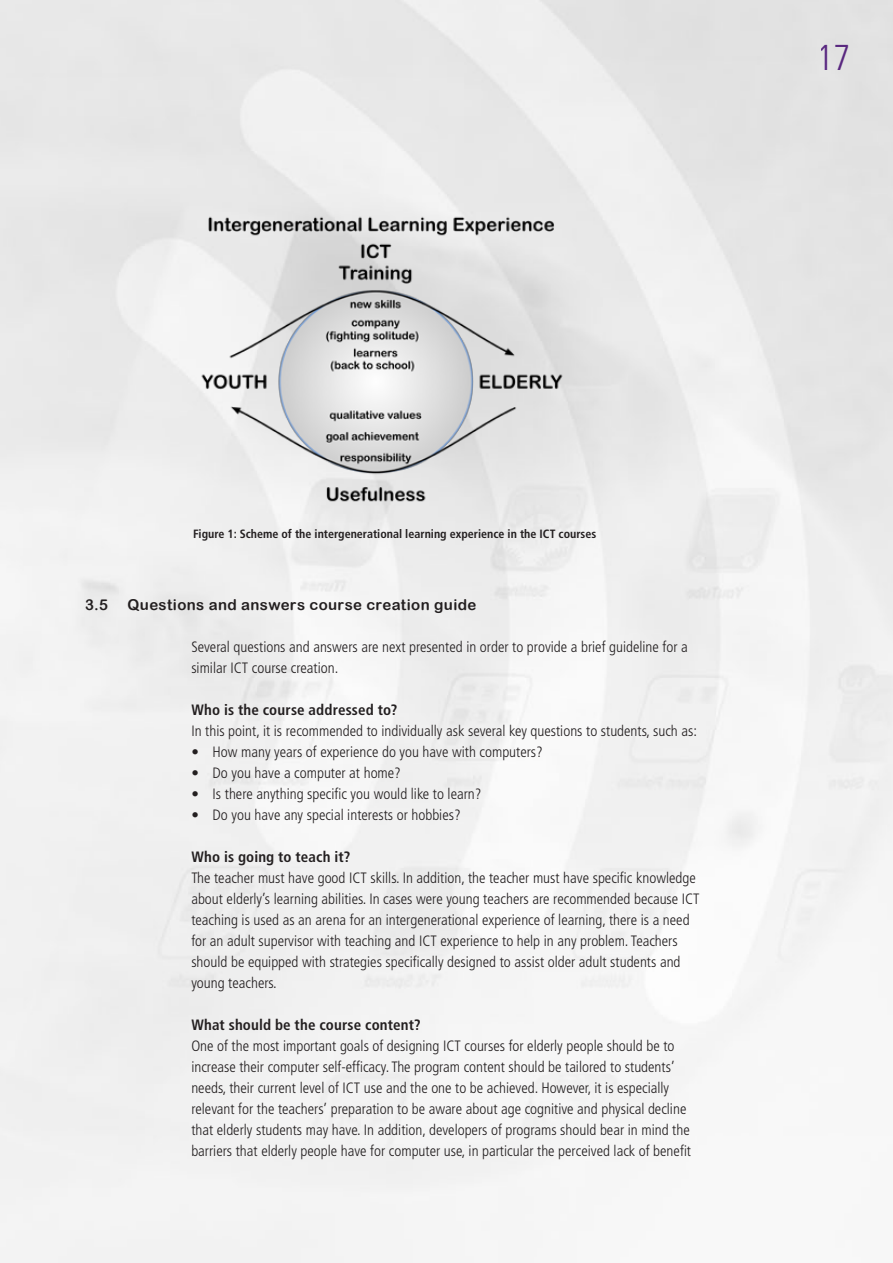
<style>
.page{position:relative;width:893px;height:1263px;background:#fff}
.page>*{position:absolute;margin:0;border:0;box-sizing:border-box;transform-origin:0 0}
.t1{font:300 condensed 36px "Frutiger LT Std";color:#652d91}
.t2{font:300 condensed 15px/21px "Frutiger LT Std";color:#231f20}
.t3{font:700 condensed 15px "Frutiger LT Std";letter-spacing:.01em;color:#231f20}
.t4{font:15px "Arial Rounded MT Bold";letter-spacing:.025em;color:#231f20}
.t5{font:700 condensed 12px "Frutiger LT Std";color:#231f20}
</style>
<div class="page">
<img style="left:192px;top:207px;width:403px;height:305px">
<h1 class="t1" style="left:817px;top:37px;width:35px">17</h1>
<p class="t5" style="left:193px;top:527px;width:405px">Figure 1: Scheme of the intergenerational learning experience in the ICT courses</p>
<p class="t4" style="left:85px;top:596px;width:24px">3.5</p>
<p class="t4" style="left:128px;top:596px;width:350px">Questions and answers course creation guide</p>
<p class="t2" style="left:191px;top:636px;width:498px">Several questions and answers are next presented in order to provide a brief guideline for a similar ICT course creation.</p>
<p class="t3" style="left:191px;top:701px;width:208px">Who is the course addressed to?</p>
<p class="t2" style="left:191px;top:720px;width:507px">In this point, it is recommended to individually ask several key questions to students, such as:</p>
<p class="t2" style="left:191px;top:741px;width:353px">• How many years of experience do you have with computers?</p>
<p class="t2" style="left:191px;top:762px;width:211px">• Do you have a computer at home?</p>
<p class="t2" style="left:191px;top:783px;width:292px">• Is there anything specific you would like to learn?</p>
<p class="t2" style="left:191px;top:804px;width:271px">• Do you have any special interests or hobbies?</p>
<p class="t3" style="left:191px;top:848px;width:160px">Who is going to teach it?</p>
<p class="t2" style="left:191px;top:867px;width:510px">The teacher must have good ICT skills. In addition, the teacher must have specific knowledge about elderly’s learning abilities. In cases were young teachers are recommended because ICT teaching is used as an arena for an intergenerational experience of learning, there is a need for an adult supervisor with teaching and ICT experience to help in any problem. Teachers should be equipped with strategies specifically designed to assist older adult students and young teachers.</p>
<p class="t3" style="left:191px;top:1016px;width:231px">What should be the course content?</p>
<p class="t2" style="left:191px;top:1035px;width:501px">One of the most important goals of designing ICT courses for elderly people should be to increase their computer self-efficacy. The program content should be tailored to students’ needs, their current level of ICT use and the one to be achieved. However, it is especially relevant for the teachers’ preparation to be aware about age cognitive and physical decline that elderly students may have. In addition, developers of programs should bear in mind the barriers that elderly people have for computer use, in particular the perceived lack of benefit</p>
</div>
